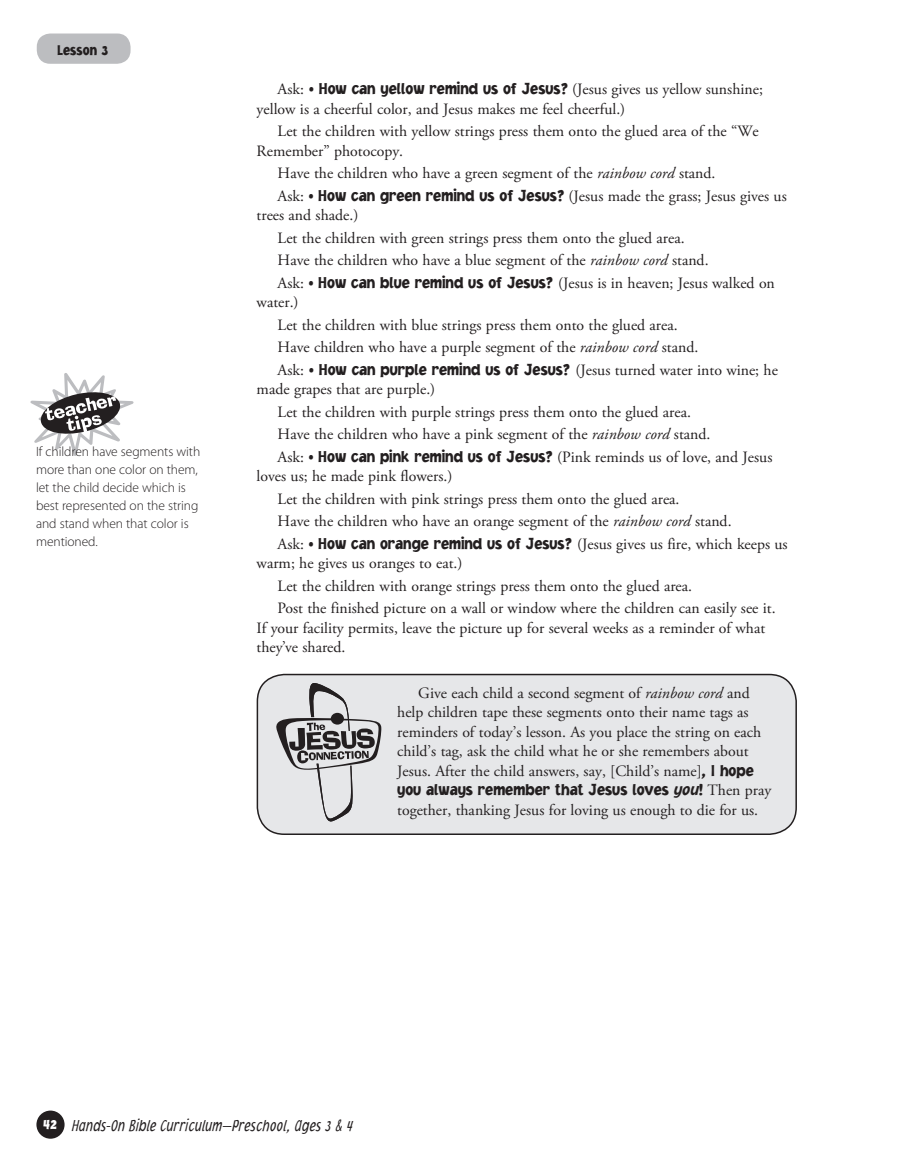
<style>
.page{position:relative;width:905px;height:1175px;background:#fff}
.page>*{position:absolute;margin:0;border:0;box-sizing:border-box;transform-origin:0 0}
.t1{font:italic 300 16.5px "Jacoby Cond ICG";color:#231f20;scale:.9 1}
.t2{font:900 16.5px "Jacoby ICG";color:#231f20;scale:.9 1}
.t3{font:15.75px/22.5px "Adobe Garamond Pro";color:#231f20}
.t4{font:900 15px "Jacoby Cond ICG";color:#231f20}
.t5{font:300 13.5px/18px "Myriad Pro";letter-spacing:-.005em;color:#231f20}
.s1{font-family:"Jacoby ICG";font-weight:900;font-size:16.5px}
.s2{font-style:italic}
.s3{font-family:"Adobe Garamond Pro";font-weight:400;font-size:15.75px}
.s4{font-weight:900;font-style:normal;font-size:15px;color:#fff}
</style>
<div class="page">
<div style="left:36px;top:1110px;width:29px;height:28px;background:#231f20;border-radius:50%"></div>
<div style="left:37px;top:34px;width:93px;height:30px;background:#bcbdc0;border-radius:14px"></div>
<div style="left:257px;top:674px;width:539px;height:160px;background:#e6e7e9;border-radius:27px"></div>
<div style="left:256px;top:674px;width:540px;height:161px;border:2px solid #231f20;border-radius:27px"></div>
<svg style="left:30px;top:373px;width:104px;height:83px"></svg>
<svg style="left:276px;top:683px;width:105px;height:139px"></svg>
<p class="t4" style="left:58px;top:40px;width:52px">Lesson 3</p>
<p class="t5" style="left:36px;top:442px;width:166px">If children have segments with more than one color on them, let the child decide which is best represented on the string and stand when that color is mentioned.</p>
<p class="t3" style="left:256px;top:80px;width:508px;line-height:19.5px;text-indent:21px">Ask: <span class="s1">• How can yellow remind us of Jesus?</span> (Jesus gives us yellow sunshine; yellow is a cheerful color, and Jesus makes me feel cheerful.)</p>
<p class="t3" style="left:256px;top:122px;width:503px;line-height:19.5px;text-indent:21px">Let the children with yellow strings press them onto the glued area of the “We<br>Remember” photocopy.</p>
<p class="t3" style="left:277px;top:163px;width:510px">Have the children who have a green segment of the <span class="s2">rainbow cord</span> stand.<br>Ask: <span class="s1">• How can green remind us of Jesus?</span> (Jesus made the grass; Jesus gives us</p>
<p class="t3" style="left:277px;top:205px;width:499px;text-indent:-21px">trees and shade.)<br>Let the children with green strings press them onto the glued area.<br>Have the children who have a blue segment of the <span class="s2">rainbow cord</span> stand.<br>Ask: <span class="s1">• How can blue remind us of Jesus?</span> (Jesus is in heaven; Jesus walked on</p>
<p class="t3" style="left:277px;top:292px;width:502px;text-indent:-21px">water.)<br>Let the children with blue strings press them onto the glued area.<br>Have children who have a purple segment of the <span class="s2">rainbow cord</span> stand.<br>Ask: <span class="s1">• How can purple remind us of Jesus?</span> (Jesus turned water into wine; he</p>
<p class="t3" style="left:277px;top:379px;width:496px;text-indent:-21px">made grapes that are purple.)<br>Let the children with purple strings press them onto the glued area.<br>Have the children who have a pink segment of the <span class="s2">rainbow cord</span> stand.<br>Ask: <span class="s1">• How can pink remind us of Jesus?</span> (Pink reminds us of love, and Jesus</p>
<p class="t3" style="left:277px;top:466px;width:511px;text-indent:-21px">loves us; he made pink flowers.)<br>Let the children with pink strings press them onto the glued area.<br>Have the children who have an orange segment of the <span class="s2">rainbow cord</span> stand.<br>Ask: <span class="s1">• How can orange remind us of Jesus?</span> (Jesus gives us fire, which keeps us</p>
<p class="t3" style="left:277px;top:553px;width:499px;text-indent:-21px">warm; he gives us oranges to eat.)<br>Let the children with orange strings press them onto the glued area.<br>Post the finished picture on a wall or window where the children can easily see it.</p>
<p class="t3" style="left:256px;top:619px;width:510px;line-height:19.5px">If your facility permits, leave the picture up for several weeks as a reminder of what they’ve shared.</p>
<p class="t3" style="left:397px;top:683px;width:365px;line-height:19.5px;text-indent:21px">Give each child a second segment of <span class="s2">rainbow cord</span> and help children tape these segments onto their name tags as reminders of today’s lesson. As you place the string on each child’s tag, ask the child what he or she remembers about Jesus. After the child answers, say, [Child’s name]<span class="s1">, I hope</span></p>
<p class="t2" style="left:397px;top:779px;width:417px">you always remember that Jesus loves <span class="s2">you</span>! <span class="s3">Then pray</span></p>
<p class="t3" style="left:397px;top:799px;width:362px">together, thanking Jesus for loving us enough to die for us.</p>
<p class="t1" style="left:43px;top:1116px;width:346px"><span class="s4">42</span> Hands-On Bible Curriculum—Preschool, Ages 3 &amp; 4</p>
</div>
